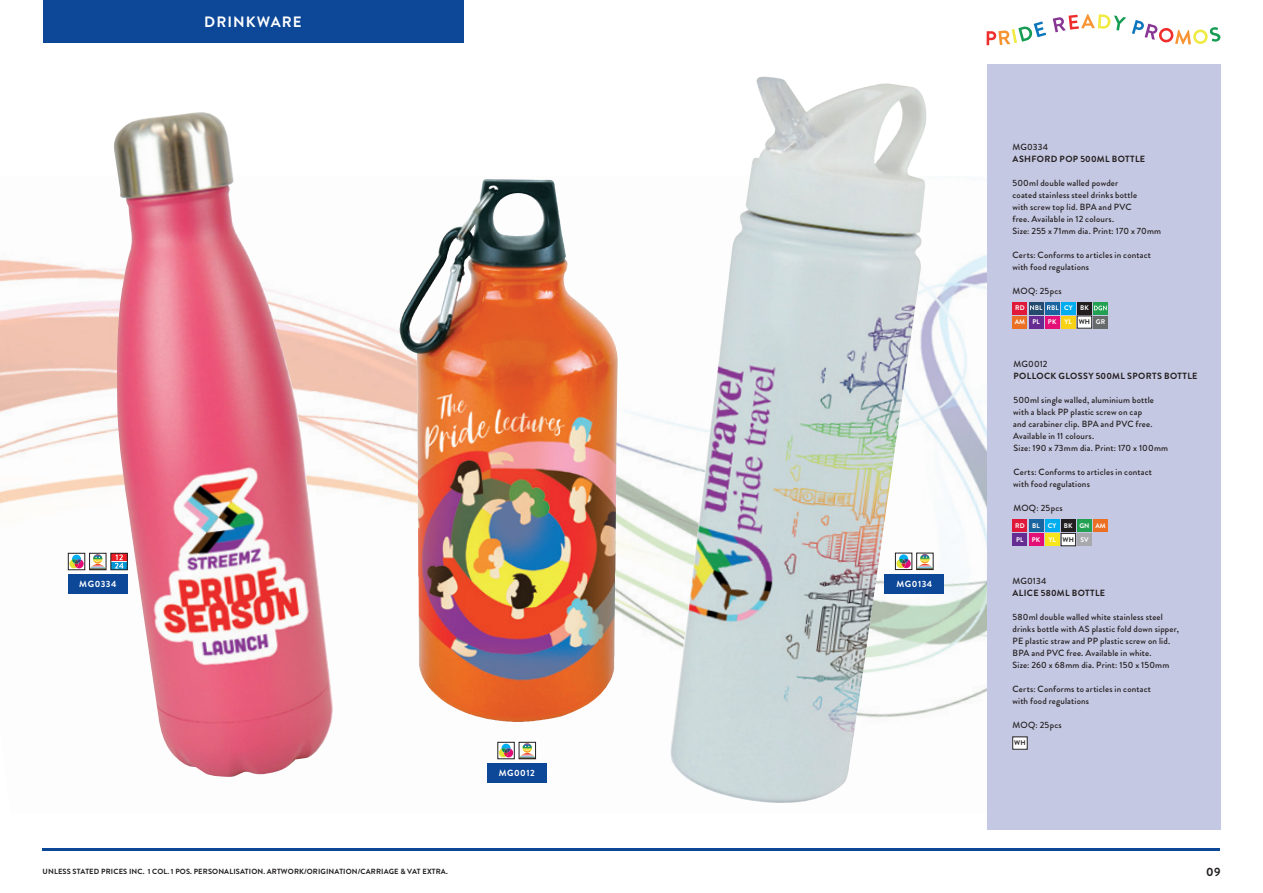
<style>
.page{position:relative;width:1263px;height:893px;background:#fff}
.page>*{position:absolute;margin:0;border:0;box-sizing:border-box;transform-origin:0 0}
.t1{font:700 15px "Brandon Grotesque";letter-spacing:.07em;color:#fff}
.t2{font:700 12px "Brandon Grotesque";color:#231f20}
.t3{font:500 9px/12px "Brandon Grotesque";letter-spacing:.02em;color:#231f20}
.t4{font:700 9px "Brandon Grotesque";letter-spacing:.04em;color:#231f20}
.t5{font:700 9px "Brandon Grotesque";letter-spacing:.05em;color:#fff}
.t6{font:700 7.5px "Brandon Grotesque";letter-spacing:.02em;color:#231f20}
.t7{font:700 6.75px "Brandon Grotesque";letter-spacing:.01em;color:#fff}
.t8{font:700 6.75px "Brandon Grotesque";color:#231f20}
.s1{color:#231f20}
</style>
<div class="page">
<svg style="left:1132px;top:20px;width:89px;height:24px"></svg>
<svg style="left:986px;top:21px;width:60px;height:24px"></svg>
<svg style="left:1053px;top:14px;width:73px;height:18px"></svg>
<img style="left:336px;top:297px;width:122px;height:74px">
<img style="left:0;top:259px;width:112px;height:335px">
<img style="left:458px;top:179px;width:160px;height:197px">
<img style="left:929px;top:255px;width:57px;height:302px">
<img style="left:0;top:301px;width:63px;height:293px">
<img style="left:336px;top:371px;width:178px;height:251px">
<img style="left:489px;top:376px;width:180px;height:283px">
<img style="left:929px;top:557px;width:57px;height:51px">
<img style="left:418px;top:622px;width:119px;height:161px">
<img style="left:624px;top:608px;width:362px;height:104px">
<img style="left:519px;top:659px;width:124px;height:124px">
<hr style="left:43px;top:848px;width:1177px;height:2px;background:#0d4798">
<div style="left:986px;top:64px;width:234px;height:765px;background:#c5c8e2"></div>
<div style="left:43px;top:0;width:420px;height:43px;background:#0d4798"></div>
<img style="left:413px;top:181px;width:70px;height:116px">
<img style="left:112px;top:112px;width:224px;height:665px">
<div style="left:1012px;top:533px;width:15px;height:13px;background:#652d91"></div>
<div style="left:1029px;top:533px;width:14px;height:13px;background:#e40e77"></div>
<div style="left:1045px;top:533px;width:15px;height:13px;background:#f7e61b"></div>
<div style="left:1061px;top:533px;width:14px;height:13px;background:#fff"></div>
<div style="left:1061px;top:533px;width:15px;height:13px;border:1px solid #231f20"></div>
<div style="left:1077px;top:533px;width:15px;height:13px;background:#a8a9ad"></div>
<div style="left:1029px;top:519px;width:14px;height:13px;background:#1a649f"></div>
<div style="left:1045px;top:519px;width:15px;height:13px;background:#00aeef"></div>
<div style="left:1061px;top:519px;width:15px;height:13px;background:#231f20"></div>
<div style="left:1077px;top:519px;width:15px;height:13px;background:#23a153"></div>
<div style="left:1093px;top:519px;width:15px;height:13px;background:#eb7023"></div>
<div style="left:1012px;top:519px;width:15px;height:13px;background:#e01839"></div>
<div style="left:1077px;top:316px;width:15px;height:12px;background:#fff"></div>
<div style="left:1077px;top:316px;width:15px;height:12px;border:1px solid #231f20"></div>
<div style="left:1093px;top:316px;width:15px;height:12px;background:#686b6c"></div>
<div style="left:1012px;top:316px;width:15px;height:12px;background:#eb7023"></div>
<div style="left:1029px;top:316px;width:14px;height:12px;background:#652d91"></div>
<div style="left:1045px;top:316px;width:15px;height:12px;background:#e40e77"></div>
<div style="left:1061px;top:316px;width:15px;height:12px;background:#f8d216"></div>
<div style="left:1012px;top:302px;width:15px;height:12px;background:#e01839"></div>
<div style="left:1029px;top:302px;width:14px;height:12px;background:#244a6e"></div>
<div style="left:1045px;top:302px;width:15px;height:12px;background:#1a649f"></div>
<div style="left:1061px;top:302px;width:15px;height:12px;background:#00aeef"></div>
<div style="left:1077px;top:302px;width:15px;height:12px;background:#231f20"></div>
<svg style="left:1030px;top:305px;width:28px;height:5px"></svg>
<svg style="left:1093px;top:302px;width:15px;height:12px"></svg>
<svg style="left:1094px;top:306px;width:13px;height:4px"></svg>
<div style="left:1013px;top:737px;width:14px;height:12px;background:#fff"></div>
<img style="left:669px;top:77px;width:260px;height:726px">
<div style="left:487px;top:763px;width:59px;height:19px;background:#0d4798"></div>
<div style="left:497px;top:742px;width:17px;height:17px;border:1px solid #231f20"></div>
<svg style="left:499px;top:744px;width:14px;height:13px"></svg>
<svg style="left:521px;top:744px;width:13px;height:13px"></svg>
<div style="left:519px;top:742px;width:17px;height:17px;border:1px solid #231f20"></div>
<div style="left:884px;top:574px;width:60px;height:19px;background:#0d4798"></div>
<div style="left:895px;top:553px;width:17px;height:17px;border:1px solid #231f20"></div>
<svg style="left:896px;top:554px;width:35px;height:16px"></svg>
<div style="left:916px;top:553px;width:17px;height:17px;border:1px solid #231f20"></div>
<div style="left:68px;top:574px;width:60px;height:19px;background:#0d4798"></div>
<div style="left:68px;top:553px;width:17px;height:17px;border:1px solid #231f20"></div>
<div style="left:111px;top:553px;width:17px;height:17px;border:1px solid #231f20"></div>
<svg style="left:69px;top:554px;width:58px;height:16px"></svg>
<div style="left:89px;top:553px;width:17px;height:17px;border:1px solid #231f20"></div>
<h1 class="t1" style="left:204px;top:11px;width:99px">DRINKWARE</h1>
<p class="t5" style="left:79px;top:577px;width:39px">MG0334</p>
<p class="t5" style="left:896px;top:577px;width:37px">MG0134</p>
<p class="t5" style="left:499px;top:767px;width:37px">MG0012</p>
<p class="t3" style="left:1012px;top:141px;width:37px">MG0334</p>
<p class="t4" style="left:1012px;top:152px;width:134px">ASHFORD POP 500ML BOTTLE</p>
<p class="t3" style="left:1012px;top:177px;width:150px">500ml double walled powder<br>coated stainless steel drinks bottle<br>with screw top lid. BPA and PVC<br>free. Available in 12 colours.<br>Size: 255 x 71mm dia. Print: 170 x 70mm</p>
<p class="t3" style="left:1012px;top:249px;width:140px">Certs: Conforms to articles in contact with food regulations</p>
<p class="t3" style="left:1012px;top:285px;width:51px">MOQ: 25pcs</p>
<p class="t7" style="left:1015px;top:317px;width:92px">AM PL PK YL <span class="s1">WH</span> GR</p>
<p class="t7" style="left:1015px;top:303px;width:11px">RD</p>
<p class="t7" style="left:1064px;top:303px;width:26px">CY BK</p>
<p class="t3" style="left:1013px;top:358px;width:36px">MG0012</p>
<p class="t4" style="left:1013px;top:369px;width:185px">POLLOCK GLOSSY 500ML SPORTS BOTTLE</p>
<p class="t3" style="left:1013px;top:394px;width:157px">500ml single walled, aluminium bottle with a black PP plastic screw on cap<br>and carabiner clip. BPA and PVC free.<br>Available in 11 colours.<br>Size: 190 x 73mm dia. Print: 170 x 100mm</p>
<p class="t3" style="left:1013px;top:466px;width:140px">Certs: Conforms to articles in contact with food regulations</p>
<p class="t3" style="left:1013px;top:502px;width:51px">MOQ: 25pcs</p>
<p class="t7" style="left:1016px;top:535px;width:74px">PL PK YL <span class="s1">WH</span> SV</p>
<p class="t7" style="left:1015px;top:521px;width:92px">RD BL CY BK GN AM</p>
<p class="t3" style="left:1012px;top:575px;width:36px">MG0134</p>
<p class="t4" style="left:1012px;top:587px;width:94px">ALICE 580ML BOTTLE</p>
<p class="t3" style="left:1012px;top:611px;width:168px">580ml double walled white stainless steel drinks bottle with AS plastic fold down sipper, PE plastic straw and PP plastic screw on lid.<br>BPA and PVC free. Available in white.<br>Size: 260 x 68mm dia. Print: 150 x 150mm</p>
<p class="t3" style="left:1012px;top:683px;width:140px">Certs: Conforms to articles in contact with food regulations</p>
<p class="t3" style="left:1012px;top:719px;width:51px">MOQ: 25pcs</p>
<p class="t8" style="left:1014px;top:738px;width:13px">WH</p>
<p class="t6" style="left:43px;top:866px;width:407px">UNLESS STATED PRICES INC. 1 COL. 1 POS. PERSONALISATION. ARTWORK/ORIGINATION/CARRIAGE &amp; VAT EXTRA.</p>
<h2 class="t2" style="left:1206px;top:863px;width:16px">09</h2>
</div>
